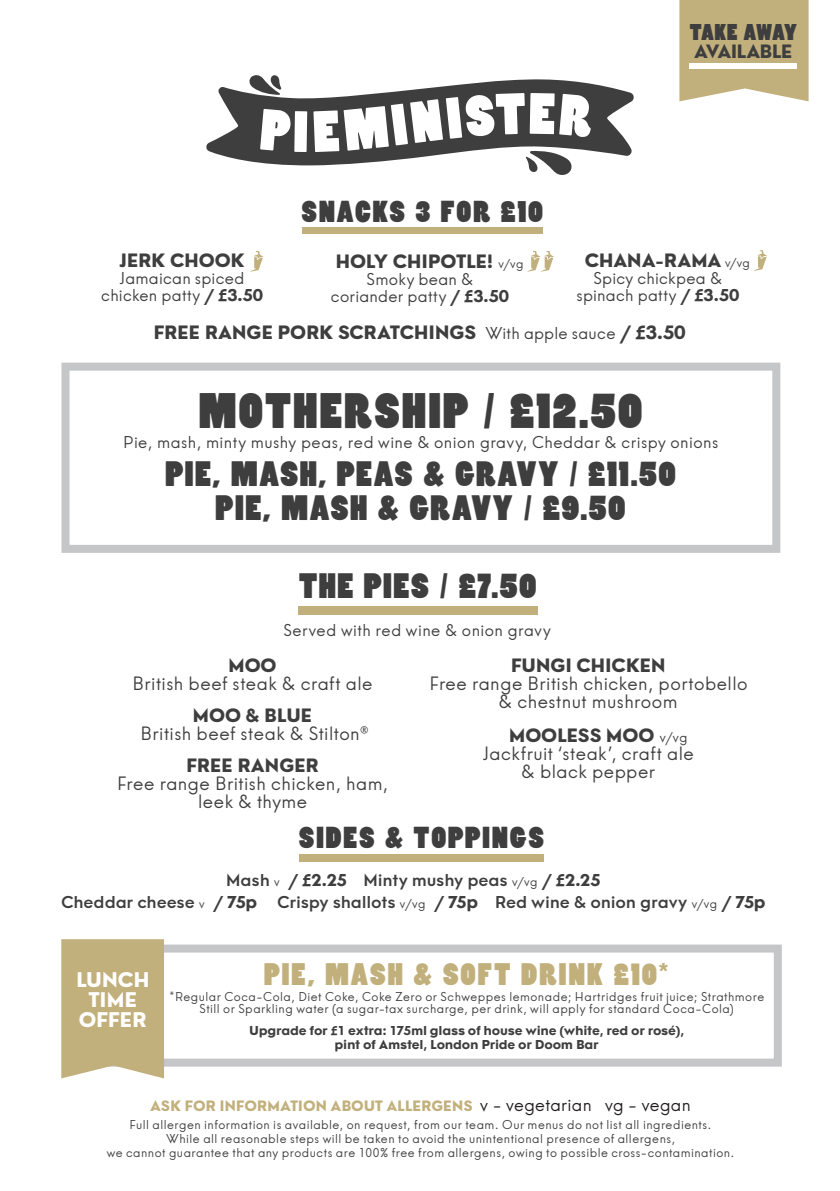
<style>
.page{position:relative;width:840px;height:1191px;background:#fff}
.page>*{position:absolute;margin:0;border:0;box-sizing:border-box;transform-origin:0 0}
.t1{font:48px "Pieplar";letter-spacing:.02em;color:#3e3e3f}
.t2{font:34px/34px "Pieplar";letter-spacing:.02em;color:#3e3e3f;text-align:center}
.t3{font:30px "Pieplar";letter-spacing:.04em;color:#c2b07c}
.t4{font:29.2px "Pieplar";letter-spacing:.04em;color:#3e3e3f}
.t5{font:22px "Pieplar";letter-spacing:-.045em;color:#3e3e3f}
.t6{font:700 19.8px/19.8px "Neo Hans";letter-spacing:.015em;color:#fff;text-align:center}
.t7{font:18px/18px "Neo Hans";letter-spacing:.025em;color:#3e3e3f;text-align:center}
.t8{font:700 18px "Neo Hans";letter-spacing:.025em;color:#3e3e3f}
.t9{font:700 18px "Neo Hans";color:#3e3e3f}
.t10{font:16px/17px "Neo Hans";letter-spacing:.025em;color:#3e3e3f;text-align:center}
.t11{font:500 16px/22px "Neo Hans";letter-spacing:.03em;color:#3e3e3f}
.t12{font:700 14px "Neo Hans";letter-spacing:.03em;color:#c2b07c}
.t13{font:12px/14px "Neo Hans";letter-spacing:.04em;color:#3e3e3f;text-align:center}
.t14{font:700 12px/14px "Neo Hans";letter-spacing:.035em;color:#3e3e3f;text-align:center}
.s1{font-weight:700}
.s2{font-weight:400;font-size:12px}
.s3{font-weight:400;font-size:16px}
.s4{font-weight:400;font-size:13px}
.s5{font-weight:400;font-size:17px;color:#231f20}
</style>
<div class="page">
<svg style="left:679px;top:0;width:129px;height:101px;background:#c6b686"></svg>
<svg style="left:206px;top:75px;width:428px;height:100px"></svg>
<div style="left:302px;top:227px;width:240px;height:6px;background:#c2b07c"></div>
<div style="left:299px;top:853px;width:244px;height:8px;background:#c2b07c"></div>
<div style="left:61px;top:362px;width:718px;height:191px;border:8px solid #c5c6c8"></div>
<div style="left:298px;top:606px;width:239px;height:9px;background:#c2b07c"></div>
<div style="left:689px;top:63px;width:107px;height:5px;background:#fff"></div>
<svg style="left:250px;top:251px;width:13px;height:21px"></svg>
<svg style="left:527px;top:251px;width:26px;height:21px"></svg>
<svg style="left:754px;top:250px;width:12px;height:21px"></svg>
<div style="left:63px;top:944px;width:718px;height:122px;border:8px solid #c5c6c8"></div>
<div style="left:61px;top:939px;width:103px;height:139px;background:#c2b07c"></div>
<h3 class="t5" style="left:689px;top:23px;width:109px">TAKE AWAY</h3>
<h3 class="t9" style="left:694px;top:41px;width:99px">AVAILABLE</h3>
<h3 class="t8" style="left:120px;top:250px;width:126px">JERK CHOOK</h3>
<h3 class="t10" style="left:101px;top:270px;width:163px">Jamaican spiced chicken patty <span class="s1">/ £3.50</span></h3>
<h3 class="t4" style="left:301px;top:198px;width:244px">SNACKS 3 FOR £10</h3>
<h3 class="t8" style="left:335px;top:251px;width:189px">HOLY CHIPOTLE! <span class="s2">v/vg</span></h3>
<h3 class="t10" style="left:331px;top:272px;width:179px">Smoky bean &amp; coriander patty <span class="s1">/ £3.50</span></h3>
<h3 class="t8" style="left:584px;top:250px;width:166px">CHANA-RAMA <span class="s2">v/vg</span></h3>
<h3 class="t10" style="left:576px;top:270px;width:164px">Spicy chickpea &amp; spinach patty <span class="s1">/ £3.50</span></h3>
<h3 class="t8" style="left:154px;top:321px;width:533px">FREE RANGE PORK SCRATCHINGS <span class="s3">With apple sauce</span> / £3.50</h3>
<h1 class="t1" style="left:198px;top:390px;width:445px">MOTHERSHIP / £12.50</h1>
<h3 class="t10" style="left:123px;top:434px;width:596px">Pie, mash, minty mushy peas, red wine &amp; onion gravy, Cheddar &amp; crispy onions</h3>
<h2 class="t2" style="left:165px;top:459px;width:512px">PIE, MASH, PEAS &amp; GRAVY / £11.50<br>PIE, MASH &amp; GRAVY / £9.50</h2>
<h2 class="t2" style="left:298px;top:571px;width:240px">THE PIES / £7.50</h2>
<h3 class="t10" style="left:283px;top:622px;width:269px">Served with red wine &amp; onion gravy</h3>
<h3 class="t8" style="left:228px;top:655px;width:49px">MOO</h3>
<h3 class="t7" style="left:133px;top:675px;width:241px">British beef steak &amp; craft ale</h3>
<h3 class="t8" style="left:193px;top:705px;width:120px">MOO &amp; BLUE</h3>
<h3 class="t7" style="left:140px;top:725px;width:230px">British beef steak &amp; Stilton®</h3>
<h3 class="t8" style="left:186px;top:755px;width:134px">FREE RANGER</h3>
<h3 class="t7" style="left:117px;top:775px;width:272px">Free range British chicken, ham, leek &amp; thyme</h3>
<h3 class="t8" style="left:511px;top:655px;width:156px">FUNGI CHICKEN</h3>
<h3 class="t7" style="left:429px;top:675px;width:319px">Free range British chicken, portobello &amp; chestnut mushroom</h3>
<h3 class="t8" style="left:509px;top:724px;width:180px">MOOLESS MOO <span class="s4">v/vg</span></h3>
<h3 class="t7" style="left:483px;top:745px;width:212px">Jackfruit ‘steak’, craft ale</h3>
<h3 class="t7" style="left:521px;top:763px;width:135px">&amp; black pepper</h3>
<h3 class="t4" style="left:298px;top:825px;width:247px">SIDES &amp; TOPPINGS</h3>
<h3 class="t11" style="left:61px;top:869px;width:540px;text-indent:165px">Mash <span class="s2">v</span> <span class="s1">/ £2.25</span> Minty mushy peas <span class="s2">v/vg</span> <span class="s1">/ £2.25<br></span>Cheddar cheese <span class="s2">v</span> <span class="s1">/ 75p</span></h3>
<h3 class="t11" style="left:277px;top:891px;width:489px">Crispy shallots <span class="s2">v/vg</span> <span class="s1">/ 75p</span> Red wine &amp; onion gravy <span class="s2">v/vg</span> <span class="s1">/ 75p</span></h3>
<h3 class="t6" style="left:76px;top:970px;width:74px">LUNCH<br>TIME<br>OFFER</h3>
<h3 class="t3" style="left:264px;top:961px;width:406px">PIE, MASH &amp; SOFT DRINK £10*</h3>
<p class="t13" style="left:169px;top:991px;width:596px;line-height:12px">*Regular Coca-Cola, Diet Coke, Coke Zero or Schweppes lemonade; Hartridges fruit juice; Strathmore<br>Still or Sparkling water (a sugar-tax surcharge, per drink, will apply for standard Coca-Cola)</p>
<p class="t14" style="left:249px;top:1023px;width:436px">Upgrade for £1 extra: 175ml glass of house wine (white, red or rosé), pint of Amstel, London Pride or Doom Bar</p>
<p class="t12" style="left:150px;top:1098px;width:541px">ASK FOR INFORMATION ABOUT ALLERGENS <span class="s5">v - vegetarian vg - vegan</span></p>
<p class="t13" style="left:107px;top:1118px;width:629px">Full allergen information is available, on request, from our team. Our menus do not list all ingredients.<br>While all reasonable steps will be taken to avoid the unintentional presence of allergens,<br>we cannot guarantee that any products are 100% free from allergens, owing to possible cross-contamination.</p>
</div>
